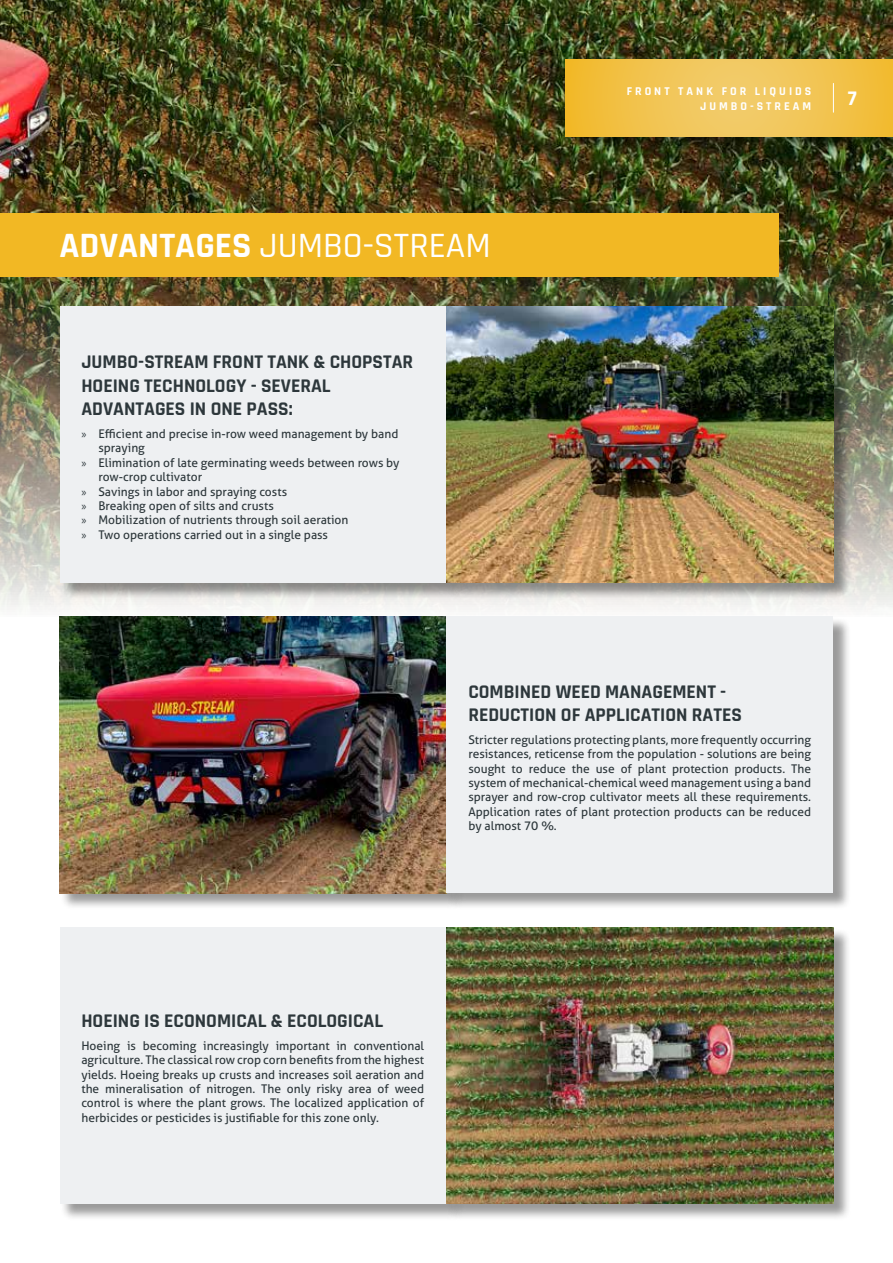
<style>
.page{position:relative;width:893px;height:1263px;background:#fff}
.page>*{position:absolute;margin:0;border:0;box-sizing:border-box;transform-origin:0 0}
.t1{font:500 36px "Rajdhani";color:#fff}
.t2{font:700 21px "Rajdhani";color:#fff}
.t3{font:700 19.5px/23.4px "Rajdhani";color:#2d373b}
.t4{font:12px/14.4px "Aller";color:#2d373b;text-align:justify}
.t5{font:700 12px/14.4px "Rajdhani";letter-spacing:.25em;color:#fff;text-align:right}
.s1{font-weight:700}
.s2{font-family:"Myriad Pro"}
</style>
<div class="page">
<img style="left:0;top:0;width:893px;height:617px">
<div style="left:566px;top:60px;width:327px;height:93px;background:#000;opacity:.4"></div>
<svg style="left:566px;top:60px;width:327px;height:76px;background:#f2c34f"></svg>
<div style="left:60px;top:617px;width:404px;height:293px;background:#000;opacity:.4"></div>
<img style="left:60px;top:617px;width:386px;height:276px">
<div style="left:60px;top:307px;width:404px;height:293px;background:#000;opacity:.4"></div>
<div style="left:60px;top:306px;width:386px;height:277px;background:#eef0f2"></div>
<div style="left:447px;top:617px;width:404px;height:293px;background:#000;opacity:.4"></div>
<div style="left:446px;top:617px;width:387px;height:276px;background:#eef0f2"></div>
<div style="left:447px;top:307px;width:404px;height:293px;background:#000;opacity:.4"></div>
<img style="left:446px;top:306px;width:387px;height:277px">
<div style="left:60px;top:928px;width:404px;height:292px;background:#000;opacity:.4"></div>
<div style="left:60px;top:927px;width:386px;height:276px;background:#eef0f2"></div>
<div style="left:447px;top:928px;width:404px;height:292px;background:#000;opacity:.4"></div>
<img style="left:446px;top:927px;width:387px;height:276px">
<svg style="left:833px;top:83px;width:1px;height:29px"></svg>
<div style="left:0;top:213px;width:778px;height:63px;background:#f2b824"></div>
<h1 class="t1" style="left:60px;top:224px;width:433px"><span class="s1">ADVANTAGES</span> JUMBO-STREAM</h1>
<h3 class="t3" style="left:81px;top:351px;width:333px">JUMBO-STREAM FRONT TANK &amp; CHOPSTAR<br>HOEING TECHNOLOGY - SEVERAL<br>ADVANTAGES IN ONE PASS:</h3>
<p class="t4" style="left:81px;top:426px;width:318px"><span class="s2">»</span> Efficient and precise in-row weed management by band</p>
<p class="t4" style="left:98px;top:441px;width:48px">spraying</p>
<p class="t4" style="left:81px;top:455px;width:320px"><span class="s2">»</span> Elimination of late germinating weeds between rows by</p>
<p class="t4" style="left:98px;top:470px;width:105px">row-crop cultivator</p>
<p class="t4" style="left:81px;top:484px;width:207px"><span class="s2">»</span> Savings in labor and spraying costs</p>
<p class="t4" style="left:81px;top:498px;width:194px"><span class="s2">»</span> Breaking open of silts and crusts</p>
<p class="t4" style="left:81px;top:513px;width:269px"><span class="s2">»</span> Mobilization of nutrients through soil aeration</p>
<p class="t4" style="left:81px;top:527px;width:248px"><span class="s2">»</span> Two operations carried out in a single pass</p>
<p class="t5" style="left:627px;top:85px;width:186px">FRONT TANK FOR LIQUIDS<br>JUMBO-STREAM</p>
<h2 class="t2" style="left:848px;top:86px;width:11px">7</h2>
<h3 class="t3" style="left:468px;top:680px;width:275px">COMBINED WEED MANAGEMENT -<br>REDUCTION OF APPLICATION RATES</h3>
<p class="t4" style="left:468px;top:732px;width:344px">Stricter regulations protecting plants, more frequently occurring resistances, reticense from the population - solutions are being sought to reduce the use of plant protection products. The system of mechanical-chemical weed management using a band sprayer and row-crop cultivator meets all these requirements.<br>Application rates of plant protection products can be reduced by almost 70 %.</p>
<h3 class="t3" style="left:81px;top:1009px;width:303px">HOEING IS ECONOMICAL &amp; ECOLOGICAL</h3>
<p class="t4" style="left:81px;top:1038px;width:344px">Hoeing is becoming increasingly important in conventional agriculture. The classical row crop corn benefits from the highest yields. Hoeing breaks up crusts and increases soil aeration and the mineralisation of nitrogen. The only risky area of weed control is where the plant grows. The localized application of herbicides or pesticides is justifiable for this zone only.</p>
</div>
